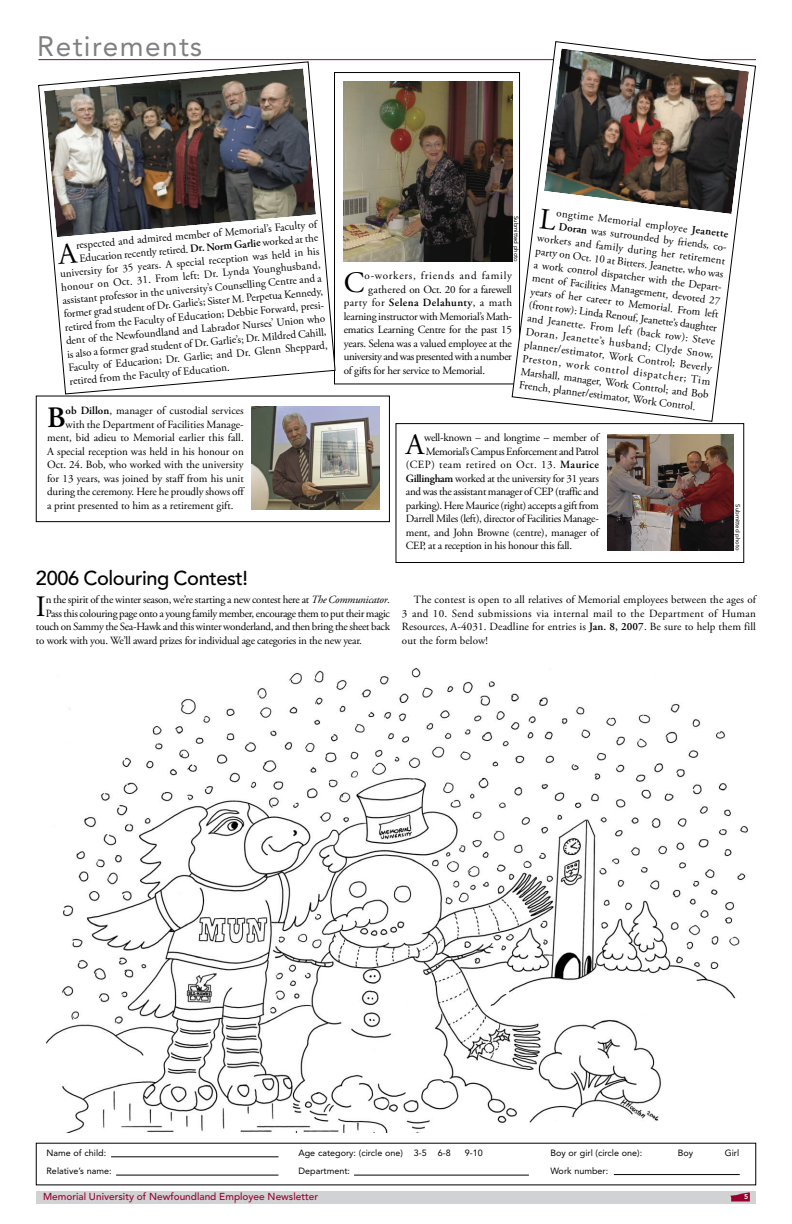
<style>
.page{position:relative;width:792px;height:1224px;background:#fff}
.page>*{position:absolute;margin:0;border:0;box-sizing:border-box;transform-origin:0 0}
.t1{font:29.6px "Adobe Garamond Pro";color:#000}
.t2{font:600 29.6px "Adobe Garamond Pro";color:#000}
.t3{font:28px "Avenir LT Std";letter-spacing:.05em;color:#808083}
.t4{font:500 20px "Avenir LT Std";letter-spacing:-.02em;color:#000}
.t5{font:11px/13.5px "Adobe Garamond Pro";letter-spacing:-.02em;color:#000;text-align:justify}
.t6{font:11px "Adobe Garamond Pro";color:#000}
.t7{font:11px "Adobe Garamond Pro";letter-spacing:.005em;color:#000}
.t8{font:11px "Adobe Garamond Pro";letter-spacing:.04em;color:#000}
.t9{font:600 11px "Adobe Garamond Pro";letter-spacing:.035em;color:#000}
.t10{font:11px "Adobe Garamond Pro";letter-spacing:.065em;color:#000}
.t11{font:500 10.1px "Avenir LT Std";color:#98012d}
.t12{font:9px "Avenir LT Std";color:#000}
.t13{font:800 7px "Avenir LT Std";color:#fff}
.t14{font:6px "Avenir LT Std";color:#000}
.s1{font-weight:600}
.s2{font-weight:400}
.s3{font-style:italic}
</style>
<div class="page">
<hr style="left:38px;top:59px;width:718px;height:1px;background:#98012d">
<img style="left:46px;top:667px;width:702px;height:465px">
<div style="left:36px;top:1189px;width:720px;height:17px;background:linear-gradient(to right,#d1d2d4,#d1d2d4)"></div>
<div style="left:36px;top:1191px;width:720px;height:12px;background:#d1d2d4"></div>
<svg style="left:730px;top:1193px;width:20px;height:9px"></svg>
<hr style="left:111px;top:1157px;width:167px;height:1px;background:#000">
<hr style="left:614px;top:1174px;width:126px;height:1px;background:#000">
<hr style="left:354px;top:1175px;width:175px;height:1px;background:#000">
<hr style="left:116px;top:1175px;width:162px;height:1px;background:#000">
<img style="left:343px;top:82px;width:169px;height:180px">
<svg style="left:38px;top:61px;width:298px;height:333px"></svg>
<img style="left:44px;top:68px;width:272px;height:169px">
<svg style="left:512px;top:41px;width:244px;height:381px"></svg>
<div style="left:36px;top:396px;width:354px;height:126px;border:1px solid #000"></div>
<div style="left:396px;top:423px;width:348px;height:140px;border:1px solid #000"></div>
<img style="left:608px;top:434px;width:125px;height:116px">
<img style="left:251px;top:406px;width:129px;height:104px">
<svg style="left:57px;top:242px;width:21px;height:22px"></svg>
<img style="left:539px;top:48px;width:210px;height:182px">
<h2 class="t3" style="left:37px;top:30px;width:166px">Retirements</h2>
<p class="t5" style="left:76px;top:239px;width:243px;rotate:-5deg">respected and admired member of Memorial’s Faculty of</p>
<p class="t5" style="left:79px;top:253px;width:241px;rotate:-5deg">Education recently retired. <span class="s1">Dr. Norm Garlie</span> worked at the</p>
<p class="t5" style="left:60px;top:268px;width:262px;rotate:-5deg">university for 35 years. A special reception was held in his</p>
<p class="t5" style="left:61px;top:281px;width:262px;rotate:-5deg">honour on Oct. 31. From left: Dr. Lynda Younghusband,</p>
<p class="t5" style="left:62px;top:295px;width:262px;rotate:-5deg">assistant professor in the university’s Counselling Centre and a</p>
<p class="t5" style="left:63px;top:308px;width:262px;rotate:-5deg">former grad student of Dr. Garlie’s; Sister M. Perpetua Kennedy,</p>
<p class="t5" style="left:64px;top:322px;width:264px;rotate:-5deg">retired from the Faculty of Education; Debbie Forward, presi-</p>
<p class="t5" style="left:66px;top:335px;width:262px;rotate:-5deg">dent of the Newfoundland and Labrador Nurses’ Union who</p>
<p class="t5" style="left:67px;top:349px;width:262px;rotate:-5deg">is also a former grad student of Dr. Garlie’s; Dr. Mildred Cahill,</p>
<p class="t5" style="left:68px;top:362px;width:262px;rotate:-5deg">Faculty of Education; Dr. Garlie; and Dr. Glenn Sheppard,</p>
<p class="t5" style="left:69px;top:375px;width:162px;rotate:-5deg">retired from the Faculty of Education.</p>
<h1 class="t2" style="left:47px;top:406px;width:20px">B</h1>
<p class="t7" style="left:66px;top:406px;width:180px"><span class="s1">ob Dillon</span>, manager of custodial services</p>
<p class="t6" style="left:66px;top:420px;width:180px">with the Department of Facilities Manage-</p>
<p class="t6" style="left:47px;top:433px;width:198px">ment, bid adieu to Memorial earlier this fall.</p>
<p class="t6" style="left:47px;top:447px;width:198px">A special reception was held in his honour on</p>
<p class="t6" style="left:47px;top:460px;width:198px">Oct. 24. Bob, who worked with the university</p>
<p class="t6" style="left:47px;top:474px;width:198px">for 13 years, was joined by staff from his unit</p>
<p class="t5" style="left:47px;top:486px;width:198px">during the ceremony. Here he proudly shows off</p>
<p class="t6" style="left:47px;top:501px;width:188px">a print presented to him as a retirement gift.</p>
<p class="t5" style="left:557px;top:207px;width:175px;rotate:7deg">ongtime Memorial employee <span class="s1">Jeanette</span></p>
<p class="t14" style="left:519px;top:216px;width:48px;rotate:90deg">Submitted photo</p>
<p class="t5" style="left:560px;top:221px;width:172px;rotate:7deg"><span class="s1">Doran</span> was surrounded by friends, co-</p>
<p class="t5" style="left:538px;top:232px;width:191px;rotate:7deg">workers and family during her retirement</p>
<p class="t5" style="left:536px;top:245px;width:191px;rotate:7deg">party on Oct. 10 at Bitters. Jeanette, who was</p>
<p class="t5" style="left:535px;top:259px;width:193px;rotate:7deg">a work control dispatcher with the Depart-</p>
<h1 class="t1" style="left:344px;top:271px;width:22px">C</h1>
<p class="t10" style="left:365px;top:271px;width:149px">o-workers, friends and family</p>
<p class="t5" style="left:533px;top:272px;width:191px;rotate:7deg">ment of Facilities Management, devoted 27</p>
<p class="t5" style="left:368px;top:283px;width:145px">gathered on Oct. 20 for a farewell</p>
<p class="t9" style="left:344px;top:298px;width:170px"><span class="s2">party for</span> Selena Delahunty<span class="s2">, a math</span></p>
<p class="t5" style="left:344px;top:310px;width:170px">learning instructor with Memorial’s Math-</p>
<p class="t5" style="left:344px;top:324px;width:170px">ematics Learning Centre for the past 15</p>
<p class="t5" style="left:344px;top:337px;width:170px">years. Selena was a valued employee at the</p>
<p class="t5" style="left:344px;top:351px;width:170px">university and was presented with a number</p>
<p class="t5" style="left:344px;top:364px;width:143px">of gifts for her service to Memorial.</p>
<p class="t5" style="left:531px;top:285px;width:191px;rotate:7deg">years of her career to Memorial. From left</p>
<p class="t5" style="left:530px;top:299px;width:191px;rotate:7deg">(front row): Linda Renouf, Jeanette’s daughter</p>
<p class="t5" style="left:528px;top:312px;width:191px;rotate:7deg">and Jeanette. From left (back row): Steve</p>
<p class="t5" style="left:526px;top:326px;width:191px;rotate:7deg">Doran, Jeanette’s husband; Clyde Snow,</p>
<p class="t5" style="left:525px;top:339px;width:191px;rotate:7deg">planner/estimator, Work Control; Beverly</p>
<p class="t5" style="left:523px;top:352px;width:191px;rotate:7deg">Preston, work control dispatcher; Tim</p>
<p class="t5" style="left:522px;top:366px;width:191px;rotate:7deg">Marshall, manager, Work Control; and Bob</p>
<p class="t5" style="left:520px;top:379px;width:179px;rotate:7deg">French, planner/estimator, Work Control.</p>
<h1 class="t1" style="left:406px;top:433px;width:20px">A</h1>
<p class="t5" style="left:424px;top:432px;width:176px">well-known – and longtime – member of</p>
<p class="t5" style="left:426px;top:445px;width:175px">Memorial’s Campus Enforcement and Patrol</p>
<p class="t8" style="left:406px;top:460px;width:194px">(CEP) team retired on Oct. 13. <span class="s1">Maurice</span></p>
<p class="t5" style="left:406px;top:472px;width:194px"><span class="s1">Gillingham</span> worked at the university for 31 years</p>
<p class="t5" style="left:406px;top:486px;width:194px">and was the assistant manager of CEP (traffic and</p>
<p class="t5" style="left:406px;top:499px;width:194px">parking). Here Maurice (right) accepts a gift from</p>
<p class="t5" style="left:406px;top:513px;width:194px">Darrell Miles (left), director of Facilities Manage-</p>
<p class="t5" style="left:406px;top:526px;width:194px">ment, and John Browne (centre), manager of</p>
<p class="t5" style="left:406px;top:540px;width:168px">CEP, at a reception in his honour this fall.</p>
<p class="t14" style="left:740px;top:504px;width:48px;rotate:90deg">Submitted photo</p>
<h3 class="t4" style="left:36px;top:570px;width:213px">2006 Colouring Contest!</h3>
<h1 class="t1" style="left:36px;top:595px;width:12px">I</h1>
<p class="t5" style="left:46px;top:594px;width:346px">n the spirit of the winter season, we’re starting a new contest here at <span class="s3">The Communicator</span>.</p>
<p class="t5" style="left:46px;top:607px;width:346px">Pass this colouring page onto a young family member, encourage them to put their magic</p>
<p class="t5" style="left:36px;top:621px;width:355px">touch on Sammy the Sea-Hawk and this winter wonderland, and then bring the sheet back</p>
<p class="t5" style="left:36px;top:634px;width:327px">to work with you. We’ll award prizes for individual age categories in the new year.</p>
<p class="t5" style="left:402px;top:594px;width:356px;text-indent:12px">The contest is open to all relatives of Memorial employees between the ages of 3 and 10. Send submissions via internal mail to the Department of Human Resources, A-4031. Deadline for entries is <span class="s1">Jan. 8, 2007</span>. Be sure to help them fill out the form below!</p>
<p class="t12" style="left:47px;top:1149px;width:61px">Name of child:</p>
<p class="t12" style="left:299px;top:1149px;width:154px">Age category: (circle one) 3-5 6-8</p>
<p class="t12" style="left:465px;top:1149px;width:20px">9-10</p>
<p class="t12" style="left:551px;top:1149px;width:93px">Boy or girl (circle one):</p>
<p class="t12" style="left:678px;top:1149px;width:17px">Boy</p>
<p class="t12" style="left:725px;top:1149px;width:16px">Girl</p>
<p class="t12" style="left:47px;top:1167px;width:67px">Relative’s name:</p>
<p class="t12" style="left:299px;top:1167px;width:53px">Department:</p>
<p class="t12" style="left:551px;top:1167px;width:59px">Work number:</p>
<p class="t11" style="left:43px;top:1192px;width:277px">Memorial University of Newfoundland Employee Newsletter</p>
<p class="t13" style="left:744px;top:1194px;width:6px">5</p>
</div>
